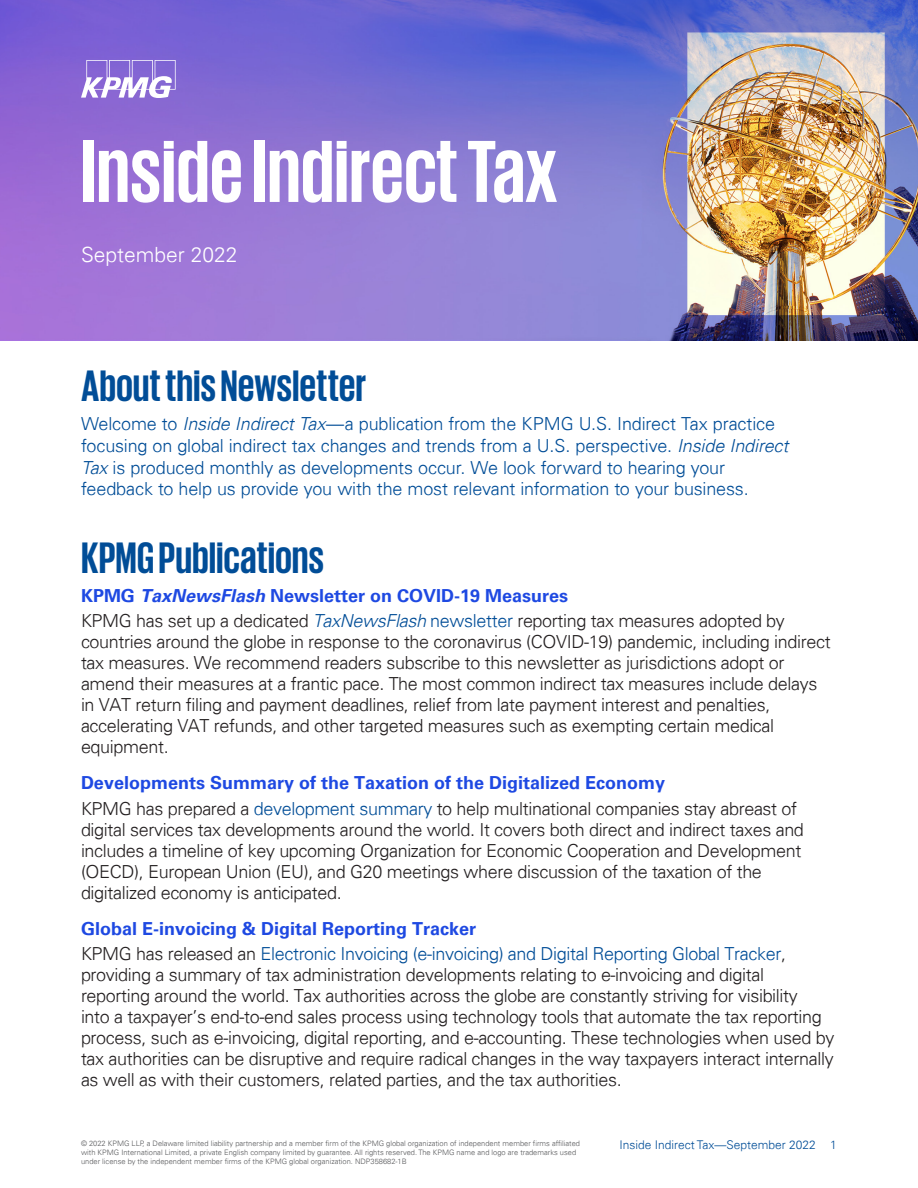
<style>
.page{position:relative;width:918px;height:1188px;background:#fff}
.page>*{position:absolute;margin:0;border:0;box-sizing:border-box;transform-origin:0 0}
.t1{font:700 90px "KPMG";color:#fff}
.t2{font:700 45px "KPMG";color:#014d97}
.t3{font:300 21px "Univers 45";color:#fff}
.t4{font:300 18px/21px "Univers 45";letter-spacing:-.02em;color:#231f20}
.t5{font:300 18px/21.6px "Univers 45";letter-spacing:-.01em;color:#014d97}
.t6{font:700 18px "Univers 65";color:#1e49e2}
.t7{font:300 12px "Univers 45";color:#014d97}
.t8{font:300 7.5px/9px "Univers 45";color:#57585a}
.s1{font-style:italic}
.s2{font-style:italic;color:#014d97}
.s3{color:#014d97}
</style>
<div class="page">
<img style="left:0;top:0;width:918px;height:340px">
<svg style="left:81px;top:60px;width:95px;height:38px"></svg>
<h1 class="t1" style="left:81px;top:126px;width:478px">Inside Indirect Tax</h1>
<p class="t3" style="left:81px;top:242px;width:158px">September 2022</p>
<h2 class="t2" style="left:81px;top:363px;width:287px">About this Newsletter</h2>
<p class="t5" style="left:81px;top:413px;width:709px">Welcome to <span class="s1">Inside Indirect Tax</span>—a publication from the KPMG U.S. Indirect Tax practice focusing on global indirect tax changes and trends from a U.S. perspective. <span class="s1">Inside Indirect Tax</span> is produced monthly as developments occur. We look forward to hearing your feedback to help us provide you with the most relevant information to your business.</p>
<h2 class="t2" style="left:81px;top:535px;width:245px">KPMG Publications</h2>
<p class="t6" style="left:81px;top:585px;width:489px">KPMG <span class="s1">TaxNewsFlash</span> Newsletter on COVID-19 Measures</p>
<p class="t4" style="left:81px;top:610px;width:751px">KPMG has set up a dedicated <span class="s2">TaxNewsFlash</span> <span class="s3">newsletter</span> reporting tax measures adopted by countries around the globe in response to the coronavirus (COVID-19) pandemic, including indirect tax measures. We recommend readers subscribe to this newsletter as jurisdictions adopt or amend their measures at a frantic pace. The most common indirect tax measures include delays in VAT return filing and payment deadlines, relief from late payment interest and penalties, accelerating VAT refunds, and other targeted measures such as exempting certain medical equipment.</p>
<p class="t6" style="left:81px;top:772px;width:586px">Developments Summary of the Taxation of the Digitalized Economy</p>
<p class="t4" style="left:81px;top:798px;width:725px">KPMG has prepared a <span class="s3">development summary</span> to help multinational companies stay abreast of digital services tax developments around the world. It covers both direct and indirect taxes and includes a timeline of key upcoming Organization for Economic Cooperation and Development (OECD), European Union (EU), and G20 meetings where discussion of the taxation of the digitalized economy is anticipated.</p>
<p class="t6" style="left:81px;top:918px;width:397px">Global E-invoicing &amp; Digital Reporting Tracker</p>
<p class="t4" style="left:81px;top:943px;width:755px">KPMG has released an <span class="s3">Electronic Invoicing (e-invoicing) and Digital Reporting Global Tracker</span>, providing a summary of tax administration developments relating to e-invoicing and digital reporting around the world. Tax authorities across the globe are constantly striving for visibility<br>into a taxpayer’s end-to-end sales process using technology tools that automate the tax reporting process, such as e-invoicing, digital reporting, and e-accounting. These technologies when used by tax authorities can be disruptive and require radical changes in the way taxpayers interact internally as well as with their customers, related parties, and the tax authorities.</p>
<p class="t8" style="left:81px;top:1139px;width:501px">© 2022 KPMG LLP, a Delaware limited liability partnership and a member firm of the KPMG global organization of independent member firms affiliated with KPMG International Limited, a private English company limited by guarantee. All rights reserved. The KPMG name and logo are trademarks used under license by the independent member firms of the KPMG global organization. NDP358682-1B</p>
<p class="t7" style="left:620px;top:1138px;width:219px">Inside Indirect Tax—September 2022 1</p>
</div>
